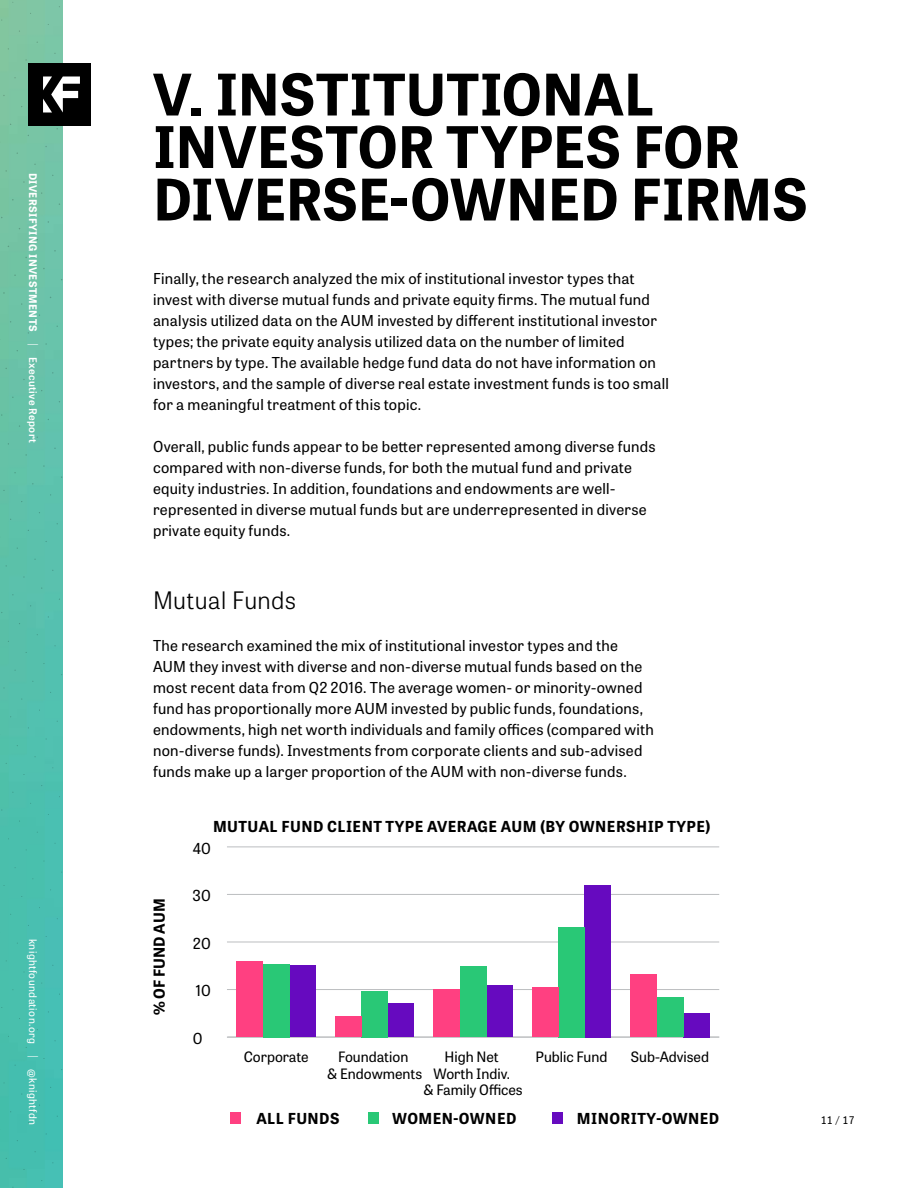
<style>
.page{position:relative;width:918px;height:1188px;background:#fff}
.page>*{position:absolute;margin:0;border:0;box-sizing:border-box;transform-origin:0 0}
.t1{font:700 57px/52.5px "Tablet Gothic";letter-spacing:-.005em;color:#000}
.t2{font:300 24px "Tablet Gothic";letter-spacing:.01em;color:#000}
.t3{font:700 15.15px "Tablet Gothic";letter-spacing:.03em;color:#000}
.t4{font:700 15.15px "Tablet Gothic";color:#000}
.t5{font:15.15px "Tablet Gothic";letter-spacing:.015em;color:#000}
.t6{font:15px/21px "Tablet Gothic";letter-spacing:.015em;color:#000}
.t7{font:14.25px/16.8px "Tablet Gothic";color:#000;text-align:center}
.t8{font:700 10.5px "Tablet Gothic";letter-spacing:.04em;color:#fff}
.t9{font:10.5px "Tablet Gothic";letter-spacing:.04em;color:#fff}
.t10{font:10.5px "Tablet Gothic";color:#000}
.s1{font-weight:300}
.s2{font-weight:600}
</style>
<div class="page">
<img style="left:0;top:0;width:63px;height:1188px">
<div style="left:28px;top:63px;width:63px;height:63px;background:#000"></div>
<svg style="left:43px;top:76px;width:37px;height:37px"></svg>
<hr style="left:227px;top:1037px;width:492px;height:1px;background:#bcbec0">
<hr style="left:227px;top:989px;width:492px;height:1px;background:#bcbec0">
<hr style="left:227px;top:942px;width:492px;height:1px;background:#bcbec0">
<hr style="left:227px;top:894px;width:492px;height:1px;background:#bcbec0">
<hr style="left:227px;top:846px;width:492px;height:1px;background:#bcbec0">
<div style="left:289px;top:966px;width:27px;height:71px;background:#660abf"></div>
<div style="left:388px;top:1003px;width:26px;height:34px;background:#660abf"></div>
<div style="left:486px;top:985px;width:26px;height:52px;background:#660abf"></div>
<div style="left:585px;top:885px;width:26px;height:152px;background:#660abf"></div>
<div style="left:683px;top:1013px;width:26px;height:24px;background:#660abf"></div>
<div style="left:263px;top:964px;width:26px;height:73px;background:#29c876"></div>
<div style="left:362px;top:991px;width:26px;height:46px;background:#29c876"></div>
<div style="left:460px;top:967px;width:26px;height:70px;background:#29c876"></div>
<div style="left:558px;top:927px;width:27px;height:110px;background:#29c876"></div>
<div style="left:657px;top:997px;width:26px;height:40px;background:#29c876"></div>
<div style="left:237px;top:961px;width:26px;height:76px;background:#ff4081"></div>
<div style="left:335px;top:1017px;width:27px;height:20px;background:#ff4081"></div>
<div style="left:434px;top:990px;width:26px;height:47px;background:#ff4081"></div>
<div style="left:532px;top:987px;width:26px;height:50px;background:#ff4081"></div>
<div style="left:631px;top:975px;width:26px;height:62px;background:#ff4081"></div>
<div style="left:368px;top:1113px;width:11px;height:11px;background:#29c876"></div>
<div style="left:552px;top:1113px;width:11px;height:11px;background:#660abf"></div>
<div style="left:230px;top:1113px;width:11px;height:11px;background:#ff4081"></div>
<p class="t8" style="left:41px;top:173px;width:272px;rotate:90deg">DIVERSIFYING INVESTMENTS <span class="s1">|</span> <span class="s2">Executive Report</span></p>
<p class="t9" style="left:40px;top:939px;width:188px;rotate:90deg">knightfoundation.org <span class="s1">|</span> @knightfdn</p>
<h1 class="t1" style="left:153px;top:66px;width:656px">V. INSTITUTIONAL<br>INVESTOR TYPES FOR<br>DIVERSE-OWNED FIRMS</h1>
<p class="t6" style="left:153px;top:267px;width:517px">Finally, the research analyzed the mix of institutional investor types that invest with diverse mutual funds and private equity firms. The mutual fund analysis utilized data on the AUM invested by different institutional investor types; the private equity analysis utilized data on the number of limited partners by type. The available hedge fund data do not have information on investors, and the sample of diverse real estate investment funds is too small for a meaningful treatment of this topic.</p>
<p class="t6" style="left:153px;top:435px;width:504px">Overall, public funds appear to be better represented among diverse funds compared with non-diverse funds, for both the mutual fund and private equity industries. In addition, foundations and endowments are well&shy;represented in diverse mutual funds but are underrepresented in diverse private equity funds.</p>
<h2 class="t2" style="left:153px;top:584px;width:145px">Mutual Funds</h2>
<p class="t6" style="left:153px;top:634px;width:503px">The research examined the mix of institutional investor types and the AUM they invest with diverse and non-diverse mutual funds based on the most recent data from Q2 2016. The average women- or minority-owned fund has proportionally more AUM invested by public funds, foundations, endowments, high net worth individuals and family offices (compared with non-diverse funds). Investments from corporate clients and sub-advised funds make up a larger proportion of the AUM with non-diverse funds.</p>
<p class="t3" style="left:213px;top:816px;width:499px">MUTUAL FUND CLIENT TYPE AVERAGE AUM (BY OWNERSHIP TYPE)</p>
<p class="t4" style="left:149px;top:1015px;width:118px;rotate:-90deg">% OF FUND AUM</p>
<p class="t5" style="left:193px;top:838px;width:20px">40</p>
<p class="t5" style="left:192px;top:885px;width:20px">30</p>
<p class="t5" style="left:193px;top:933px;width:20px">20</p>
<p class="t5" style="left:196px;top:980px;width:17px">10</p>
<p class="t5" style="left:193px;top:1028px;width:11px">0</p>
<p class="t7" style="left:244px;top:1048px;width:66px">Corporate</p>
<p class="t7" style="left:445px;top:1048px;width:56px">High Net</p>
<p class="t7" style="left:536px;top:1048px;width:73px">Public Fund</p>
<p class="t7" style="left:631px;top:1048px;width:80px">Sub-Advised</p>
<p class="t7" style="left:423px;top:1064px;width:101px">Worth Indiv.<br>&amp; Family Offices</p>
<p class="t7" style="left:327px;top:1048px;width:97px">Foundation<br>&amp; Endowments</p>
<p class="t3" style="left:256px;top:1108px;width:85px">ALL FUNDS</p>
<p class="t3" style="left:392px;top:1108px;width:126px">WOMEN-OWNED</p>
<p class="t3" style="left:577px;top:1108px;width:144px">MINORITY-OWNED</p>
<p class="t10" style="left:820px;top:1112px;width:36px">11 <span class="s1">/</span> 17</p>
</div>
